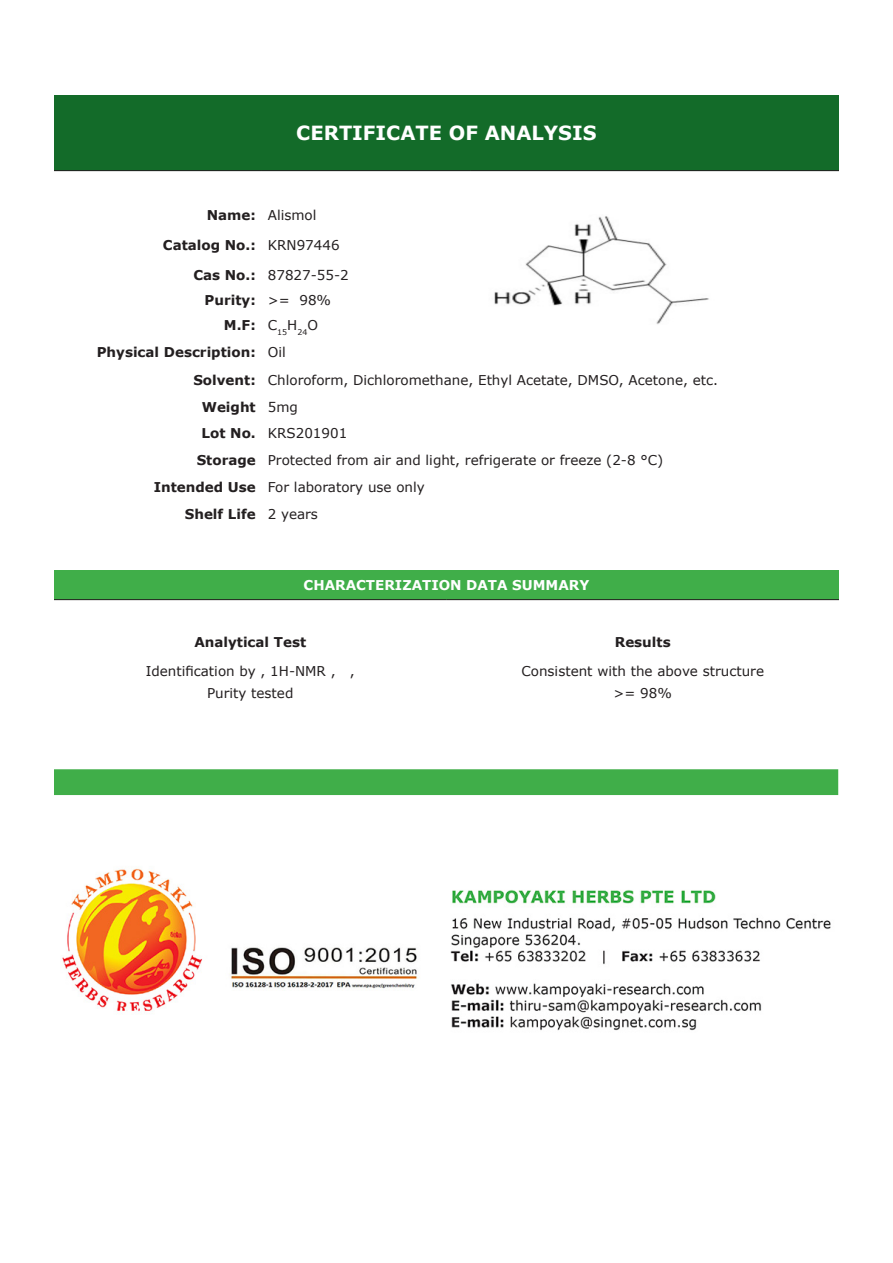
<style>
.page{position:relative;width:893px;height:1263px;background:#fff}
.page>*{position:absolute;margin:0;border:0;box-sizing:border-box;transform-origin:0 0}
.t1{font:700 19.5px "Verdana";color:#fff}
.t2{font:13.5px "Verdana";color:#231f20}
.t3{font:700 13.5px "Verdana";color:#231f20}
.t4{font:700 13.5px "Verdana";color:#fff}
.t5{font:7.8px "Verdana";color:#231f20}
</style>
<div class="page">
<div style="left:54px;top:95px;width:785px;height:76px;background:#136b29"></div>
<hr style="left:54px;top:170px;width:208px;height:1px;background:#231f20">
<hr style="left:262px;top:170px;width:208px;height:1px;background:#231f20">
<hr style="left:470px;top:170px;width:369px;height:1px;background:#231f20">
<img style="left:494px;top:216px;width:215px;height:108px">
<div style="left:54px;top:571px;width:785px;height:29px;background:#40ae49"></div>
<hr style="left:54px;top:599px;width:392px;height:1px;background:#231f20">
<hr style="left:446px;top:599px;width:393px;height:1px;background:#231f20">
<div style="left:54px;top:769px;width:784px;height:26px;background:#40ae49"></div>
<img style="left:62px;top:868px;width:769px;height:163px">
<p class="t1" style="left:296px;top:120px;width:302px">CERTIFICATE OF ANALYSIS</p>
<p class="t3" style="left:207px;top:206px;width:51px">Name:</p>
<p class="t2" style="left:268px;top:206px;width:50px">Alismol</p>
<p class="t3" style="left:163px;top:236px;width:94px">Catalog No.:</p>
<p class="t2" style="left:268px;top:236px;width:73px">KRN97446</p>
<p class="t3" style="left:193px;top:266px;width:64px">Cas No.:</p>
<p class="t2" style="left:268px;top:266px;width:82px">87827-55-2</p>
<p class="t3" style="left:205px;top:291px;width:53px">Purity:</p>
<p class="t2" style="left:268px;top:292px;width:65px">&gt;= 98%</p>
<p class="t3" style="left:224px;top:317px;width:33px">M.F:</p>
<p class="t5" style="left:268px;top:327px;width:52px"><sup>C</sup>15<sup>H</sup>24<sup>O</sup></p>
<p class="t3" style="left:97px;top:343px;width:161px">Physical Description:</p>
<p class="t2" style="left:268px;top:343px;width:20px">Oil</p>
<p class="t3" style="left:193px;top:371px;width:64px">Solvent:</p>
<p class="t2" style="left:268px;top:371px;width:452px">Chloroform, Dichloromethane, Ethyl Acetate, DMSO, Acetone, etc.</p>
<p class="t3" style="left:202px;top:398px;width:56px">Weight</p>
<p class="t2" style="left:268px;top:399px;width:32px">5mg</p>
<p class="t3" style="left:202px;top:424px;width:56px">Lot No.</p>
<p class="t2" style="left:268px;top:425px;width:81px">KRS201901</p>
<p class="t3" style="left:197px;top:451px;width:61px">Storage</p>
<p class="t2" style="left:268px;top:451px;width:397px">Protected from air and light, refrigerate or freeze (2-8 °C)</p>
<p class="t3" style="left:154px;top:479px;width:104px">Intended Use</p>
<p class="t2" style="left:268px;top:479px;width:159px">For laboratory use only</p>
<p class="t3" style="left:185px;top:505px;width:72px">Shelf Life</p>
<p class="t2" style="left:268px;top:506px;width:52px">2 years</p>
<p class="t4" style="left:304px;top:577px;width:287px">CHARACTERIZATION DATA SUMMARY</p>
<p class="t3" style="left:194px;top:634px;width:113px">Analytical Test</p>
<p class="t3" style="left:615px;top:634px;width:57px">Results</p>
<p class="t2" style="left:146px;top:663px;width:211px">Identification by , 1H-NMR , ,</p>
<p class="t2" style="left:521px;top:663px;width:244px">Consistent with the above structure</p>
<p class="t2" style="left:207px;top:685px;width:88px">Purity tested</p>
<p class="t2" style="left:613px;top:685px;width:60px">&gt;= 98%</p>
</div>
